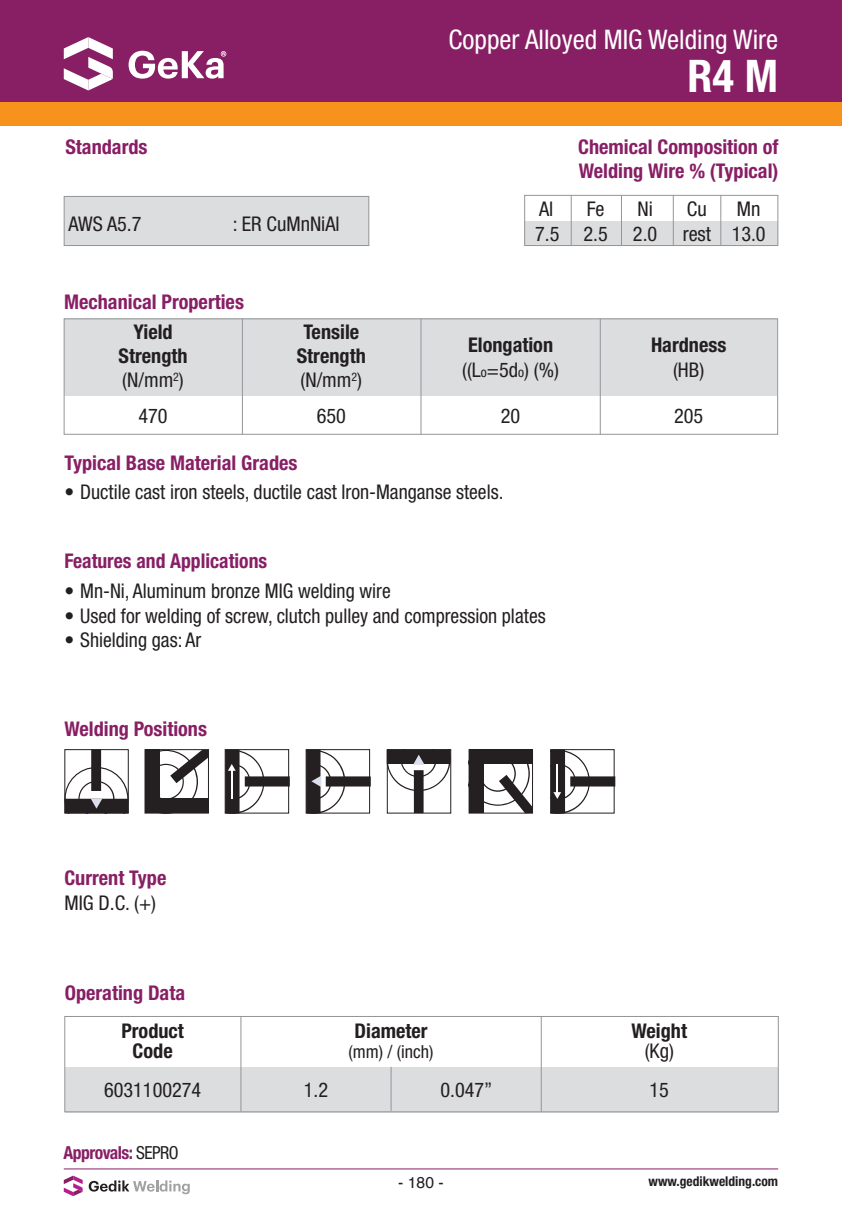
<style>
.page{position:relative;width:842px;height:1212px;background:#fff}
.page>*{position:absolute;margin:0;border:0;box-sizing:border-box;transform-origin:0 0}
.t1{font:700 condensed 45px "Helvetica Neue LT Std";color:#fff}
.t2{font:condensed 27px "Helvetica Neue LT Std";color:#fff}
.t3{font:condensed 20.25px "Helvetica Neue LT Std";color:#231f20}
.t4{font:700 condensed 20.25px/24.3px "Helvetica Neue LT Std";color:#881f65}
.t5{font:700 condensed 20.25px/24.3px "Helvetica Neue LT Std";color:#231f20;text-align:center}
.t6{font:700 condensed 18px "Helvetica Neue LT Std";letter-spacing:-.03em;color:#881f65}
.t7{font:condensed 18px "Helvetica Neue LT Std";color:#231f20}
.t8{font:15.75px "Helvetica";color:#231f20}
.t9{font:700 condensed 13.5px "Helvetica Neue LT Std";color:#231f20}
.s1{font-weight:400}
.s2{font-weight:400;font-size:13.5px}
.s3{font-weight:400;color:#231f20}
</style>
<div class="page">
<hr style="left:64px;top:1168px;width:714px;height:1px;background:#881f65">
<svg style="left:89px;top:1180px;width:101px;height:14px"></svg>
<svg style="left:64px;top:1175px;width:19px;height:21px"></svg>
<div style="left:0;top:0;width:842px;height:102px;background:#881f65"></div>
<div style="left:0;top:102px;width:842px;height:23px;background:#f7931d"></div>
<svg style="left:64px;top:37px;width:49px;height:53px"></svg>
<svg style="left:129px;top:51px;width:97px;height:28px"></svg>
<div style="left:64px;top:749px;width:65px;height:64px;border:1px solid #241f21"></div>
<svg style="left:65px;top:749px;width:63px;height:64px"></svg>
<div style="left:145px;top:749px;width:15px;height:64px;background:#241f21"></div>
<svg style="left:160px;top:750px;width:49px;height:63px"></svg>
<svg style="left:225px;top:749px;width:65px;height:64px"></svg>
<hr style="left:231px;top:770px;width:2px;height:29px;background:#fff">
<svg style="left:551px;top:749px;width:64px;height:64px"></svg>
<hr style="left:556px;top:764px;width:2px;height:29px;background:#fff">
<svg style="left:306px;top:749px;width:65px;height:64px"></svg>
<svg style="left:387px;top:749px;width:64px;height:64px"></svg>
<svg style="left:469px;top:749px;width:63px;height:64px"></svg>
<div style="left:64px;top:318px;width:713px;height:78px;background:#dcdddf"></div>
<div style="left:64px;top:318px;width:714px;height:117px;border:1px solid #939598"></div>
<hr style="left:242px;top:318px;width:1px;height:117px;background:#939598">
<hr style="left:421px;top:318px;width:1px;height:117px;background:#939598">
<hr style="left:600px;top:318px;width:1px;height:117px;background:#939598">
<div style="left:65px;top:1067px;width:713px;height:45px;background:#dcdddf"></div>
<div style="left:64px;top:1016px;width:715px;height:96px;border:1px solid #939598"></div>
<hr style="left:241px;top:1016px;width:1px;height:95px;background:#939598">
<hr style="left:541px;top:1016px;width:1px;height:95px;background:#939598">
<hr style="left:391px;top:1067px;width:1px;height:44px;background:#939598">
<div style="left:64px;top:196px;width:305px;height:50px;background:#dcdddf"></div>
<div style="left:64px;top:196px;width:305px;height:50px;border:1px solid #939598"></div>
<div style="left:524px;top:221px;width:254px;height:25px;background:#dcdddf"></div>
<div style="left:524px;top:195px;width:254px;height:51px;border:1px solid #939598"></div>
<hr style="left:571px;top:195px;width:1px;height:51px;background:#939598">
<hr style="left:673px;top:195px;width:1px;height:51px;background:#939598">
<hr style="left:720px;top:195px;width:1px;height:51px;background:#939598">
<hr style="left:621px;top:195px;width:1px;height:51px;background:#939598">
<p class="t4" style="left:65px;top:135px;width:84px">Standards</p>
<p class="t3" style="left:69px;top:212px;width:75px">AWS A5.7</p>
<p class="t3" style="left:233px;top:212px;width:108px">: ER CuMnNiAl</p>
<p class="t4" style="left:64px;top:289px;width:181px">Mechanical Properties</p>
<p class="t5" style="left:119px;top:319px;width:70px">Yield<br>Strength <span class="s1">(N/mm</span><sup>2</sup><span class="s1">)</span></p>
<p class="t3" style="left:138px;top:404px;width:31px">470</p>
<p class="t5" style="left:297px;top:319px;width:70px">Tensile<br>Strength <span class="s1">(N/mm</span><sup>2</sup><span class="s1">)</span></p>
<p class="t3" style="left:317px;top:404px;width:31px">650</p>
<h2 class="t2" style="left:448px;top:24px;width:331px">Copper Alloyed MIG Welding Wire</h2>
<h1 class="t1" style="left:687px;top:49px;width:92px">R4 M</h1>
<p class="t4" style="left:578px;top:135px;width:202px">Chemical Composition of<br>Welding Wire % (Typical)</p>
<p class="t3" style="left:539px;top:197px;width:16px">Al</p>
<p class="t3" style="left:587px;top:197px;width:19px">Fe</p>
<p class="t3" style="left:637px;top:197px;width:17px">Ni</p>
<p class="t3" style="left:687px;top:197px;width:21px">Cu</p>
<p class="t3" style="left:737px;top:197px;width:25px">Mn</p>
<p class="t3" style="left:535px;top:222px;width:124px">7.5 2.5 2.0</p>
<p class="t3" style="left:683px;top:222px;width:85px">rest 13.0</p>
<p class="t5" style="left:462px;top:333px;width:98px;text-align:left">Elongation <span class="s1">((L</span><span class="s2">o</span><span class="s1">=5d</span><span class="s2">o</span><span class="s1">) (%)</span></p>
<p class="t3" style="left:501px;top:404px;width:21px">20</p>
<p class="t5" style="left:651px;top:333px;width:77px">Hardness</p>
<p class="t3" style="left:673px;top:357px;width:33px">(HB)</p>
<p class="t3" style="left:674px;top:404px;width:31px">205</p>
<p class="t4" style="left:64px;top:450px;width:235px">Typical Base Material Grades</p>
<p class="t3" style="left:64px;top:479px;width:440px">• Ductile cast iron steels, ductile cast Iron-Manganse steels.</p>
<p class="t4" style="left:64px;top:548px;width:204px">Features and Applications</p>
<p class="t3" style="left:64px;top:579px;width:328px">• Mn-Ni, Aluminum bronze MIG welding wire</p>
<p class="t3" style="left:64px;top:604px;width:483px">• Used for welding of screw, clutch pulley and compression plates</p>
<p class="t3" style="left:64px;top:628px;width:138px">• Shielding gas: Ar</p>
<p class="t4" style="left:64px;top:716px;width:144px">Welding Positions</p>
<p class="t4" style="left:64px;top:866px;width:103px">Current Type</p>
<p class="t3" style="left:64px;top:890px;width:93px">MIG D.C. (+)</p>
<p class="t4" style="left:65px;top:980px;width:122px">Operating Data</p>
<p class="t5" style="left:121px;top:1020px;width:64px;line-height:20.2px">Product<br>Code</p>
<p class="t5" style="left:355px;top:1018px;width:75px">Diameter</p>
<p class="t7" style="left:349px;top:1041px;width:86px">(mm) / (inch)</p>
<p class="t5" style="left:631px;top:1018px;width:57px">Weight</p>
<p class="t3" style="left:645px;top:1039px;width:31px">(Kg)</p>
<p class="t3" style="left:104px;top:1077px;width:99px">6031100274</p>
<p class="t3" style="left:304px;top:1077px;width:26px">1.2</p>
<p class="t3" style="left:441px;top:1077px;width:53px">0.047”</p>
<p class="t3" style="left:650px;top:1077px;width:21px">15</p>
<p class="t6" style="left:64px;top:1141px;width:117px">Approvals: <span class="s3">SEPRO</span></p>
<p class="t8" style="left:398px;top:1170px;width:47px">- 180 -</p>
<p class="t9" style="left:648px;top:1173px;width:131px">www.gedikwelding.com</p>
</div>
